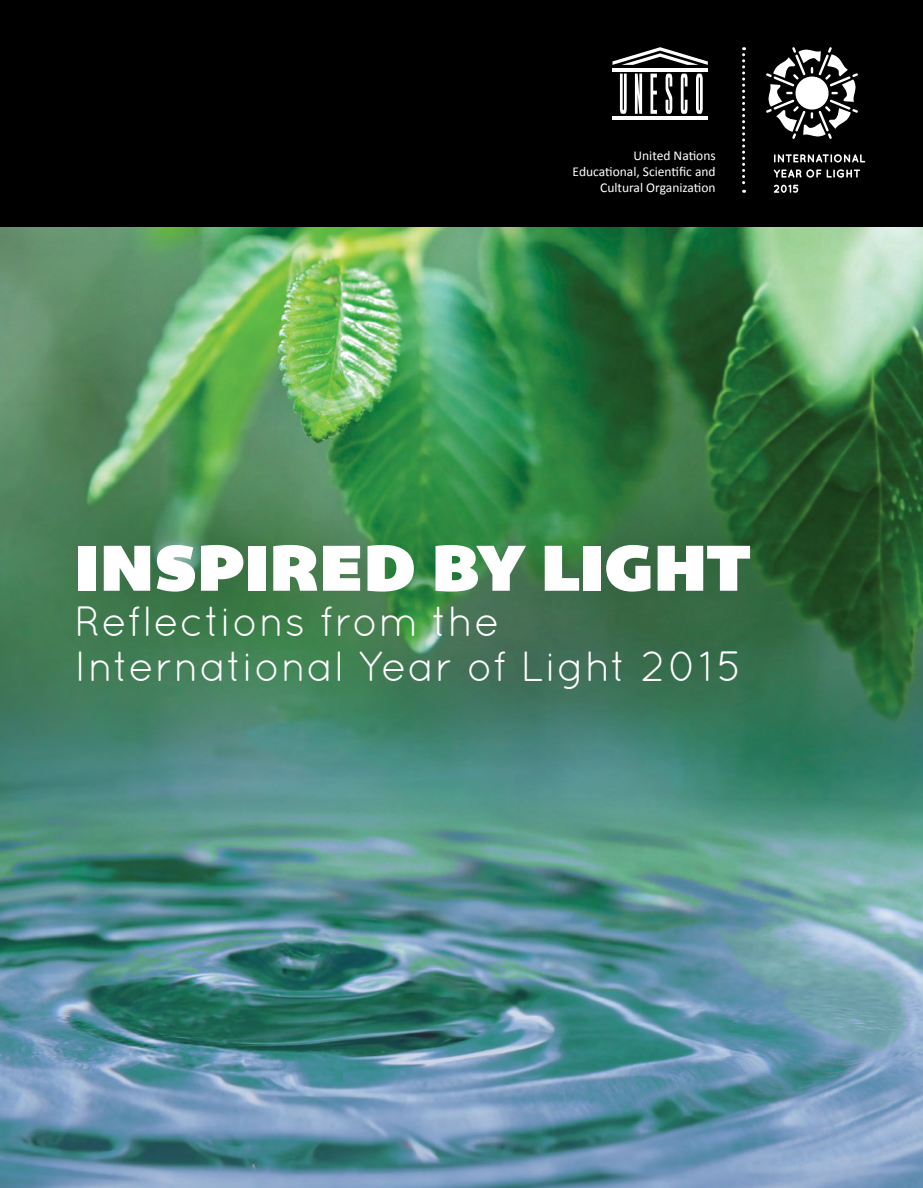
<style>
.page{position:relative;width:923px;height:1188px;background:#fff}
.page>*{position:absolute;margin:0;border:0;box-sizing:border-box;transform-origin:0 0}
.t1{font:66.45px "Bemio";letter-spacing:.005em;color:#fff}
.t2{font:42.3px/45.3px "Quicksand";letter-spacing:.005em;color:#fff}
.t3{font:13.5px/16.2px "Calibri";color:#fff;text-align:right}
</style>
<div class="page">
<img style="left:0;top:226px;width:922px;height:962px">
<div style="left:0;top:0;width:922px;height:226px;background:#000"></div>
<div style="left:4px;top:470px;width:814px;height:284px;background:#1d431e;opacity:.75"></div>
<hr style="left:612px;top:68px;width:95px;height:3px;background:#fff">
<hr style="left:612px;top:117px;width:95px;height:3px;background:#fff">
<svg style="left:612px;top:47px;width:95px;height:18px"></svg>
<svg style="left:619px;top:74px;width:7px;height:40px"></svg>
<svg style="left:634px;top:74px;width:8px;height:40px"></svg>
<svg style="left:650px;top:74px;width:6px;height:40px"></svg>
<svg style="left:665px;top:74px;width:7px;height:40px"></svg>
<svg style="left:680px;top:74px;width:7px;height:40px"></svg>
<svg style="left:696px;top:74px;width:6px;height:40px"></svg>
<svg style="left:742px;top:47px;width:3px;height:146px"></svg>
<svg style="left:773px;top:185px;width:25px;height:8px"></svg>
<svg style="left:774px;top:154px;width:91px;height:9px"></svg>
<svg style="left:773px;top:169px;width:86px;height:9px"></svg>
<svg style="left:766px;top:47px;width:91px;height:92px"></svg>
<p class="t3" style="left:572px;top:147px;width:144px">United Nations<br>Educational, Scientific and<br>Cultural Organization</p>
<h1 class="t1" style="left:75px;top:515px;width:677px">INSPIRED BY LIGHT</h1>
<h2 class="t2" style="left:75px;top:598px;width:669px">Reflections from the<br>International Year of Light 2015</h2>
</div>
